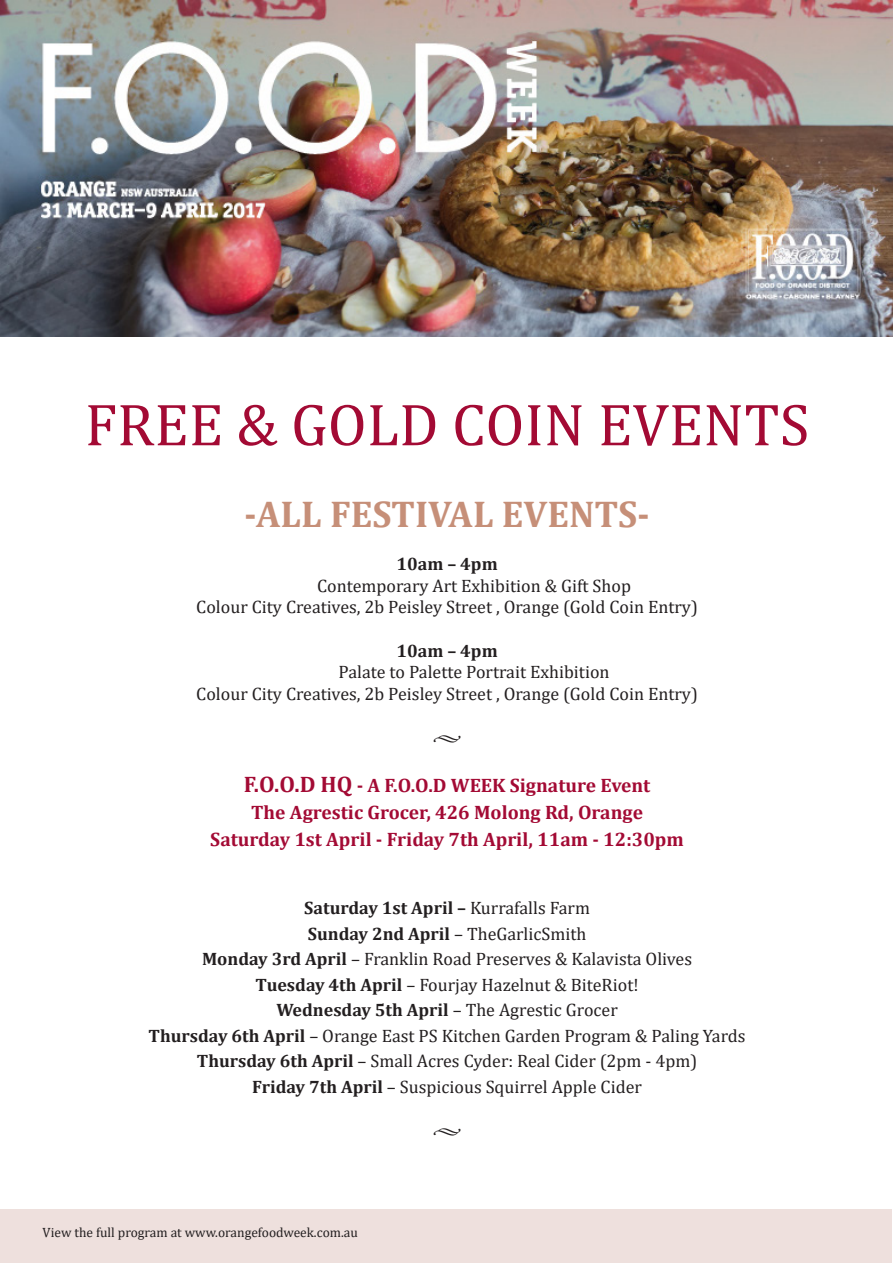
<style>
.page{position:relative;width:893px;height:1263px;background:#fff}
.page>*{position:absolute;margin:0;border:0;box-sizing:border-box;transform-origin:0 0}
.t1{font:60px "Cambria";color:#a30a34}
.t2{font:700 37.5px "Cambria";color:#c68f78}
.t3{font:700 19.5px "Cambria";color:#a30a34}
.t4{font:18px "Cambria";color:#231f20}
.t5{font:700 18px "Cambria";color:#231f20}
.t6{font:18px "Minion Pro";color:#231f20}
.t7{font:13.5px "Cambria";color:#231f20}
.s1{font-size:22.5px}
.s2{font-weight:400}
.s3{font-weight:700}
</style>
<div class="page">
<div style="left:1px;top:1209px;width:891px;height:53px;background:#eee0dd"></div>
<img style="left:0;top:0;width:893px;height:337px">
<p class="t1" style="left:85px;top:389px;width:726px">FREE &amp; GOLD COIN EVENTS</p>
<p class="t2" style="left:244px;top:488px;width:407px">-ALL FESTIVAL EVENTS-</p>
<p class="t5" style="left:396px;top:551px;width:103px">10am – 4pm</p>
<p class="t4" style="left:317px;top:575px;width:315px">Contemporary Art Exhibition &amp; Gift Shop</p>
<p class="t4" style="left:196px;top:596px;width:503px">Colour City Creatives, 2b Peisley Street , Orange (Gold Coin Entry)</p>
<p class="t5" style="left:396px;top:638px;width:103px">10am – 4pm</p>
<p class="t4" style="left:339px;top:661px;width:273px">Palate to Palette Portrait Exhibition</p>
<p class="t4" style="left:196px;top:683px;width:503px">Colour City Creatives, 2b Peisley Street , Orange (Gold Coin Entry)</p>
<p class="t6" style="left:433px;top:725px;width:30px">•</p>
<p class="t3" style="left:244px;top:771px;width:408px"><span class="s1">F.O.O.D HQ</span> - A F.O.O.D WEEK Signature Event</p>
<p class="t3" style="left:251px;top:798px;width:393px">The Agrestic Grocer, 426 Molong Rd, Orange</p>
<p class="t3" style="left:210px;top:825px;width:475px">Saturday 1st April - Friday 7th April, 11am - 12:30pm</p>
<p class="t5" style="left:304px;top:895px;width:287px">Saturday 1st April – <span class="s2">Kurrafalls Farm</span></p>
<p class="t4" style="left:308px;top:923px;width:280px"><span class="s3">Sunday 2nd April</span> – TheGarlicSmith</p>
<p class="t4" style="left:202px;top:948px;width:491px"><span class="s3">Monday 3rd April</span> – Franklin Road Preserves &amp; Kalavista Olives</p>
<p class="t4" style="left:256px;top:974px;width:384px"><span class="s3">Tuesday 4th April</span> – Fourjay Hazelnut &amp; BiteRiot!</p>
<p class="t4" style="left:276px;top:999px;width:343px"><span class="s3">Wednesday 5th April</span> – The Agrestic Grocer</p>
<p class="t4" style="left:149px;top:1025px;width:598px"><span class="s3">Thursday 6th April</span> – Orange East PS Kitchen Garden Program &amp; Paling Yards</p>
<p class="t4" style="left:197px;top:1050px;width:502px"><span class="s3">Thursday 6th April</span> – Small Acres Cyder: Real Cider (2pm - 4pm)</p>
<p class="t4" style="left:252px;top:1076px;width:391px"><span class="s3">Friday 7th April</span> – Suspicious Squirrel Apple Cider</p>
<p class="t6" style="left:433px;top:1118px;width:30px">•</p>
<p class="t7" style="left:43px;top:1225px;width:317px">View the full program at www.orangefoodweek.com.au</p>
</div>
